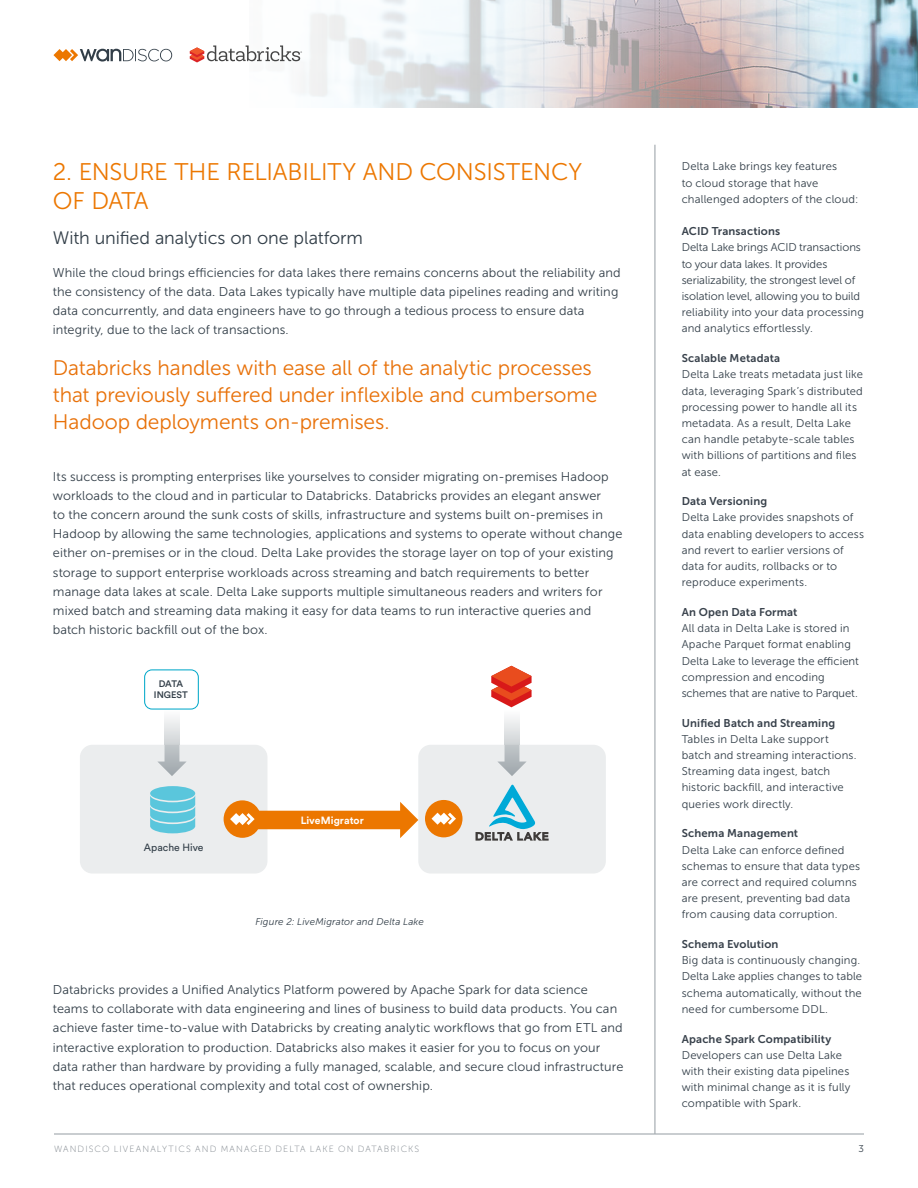
<style>
.page{position:relative;width:918px;height:1188px;background:#fff}
.page>*{position:absolute;margin:0;border:0;box-sizing:border-box;transform-origin:0 0}
.t1{font:24px/28.8px "Museo Sans 300";letter-spacing:-.01em;color:#ec7700}
.t2{font:21px/27px "Museo Sans 300";letter-spacing:-.005em;color:#e87109}
.t3{font:18px "Museo Sans 300";letter-spacing:-.005em;color:#323e48}
.t4{font:12.75px/19.2px "Museo Sans 300";letter-spacing:.01em;color:#323e48}
.t5{font:11.25px/16.2px "Museo Sans 300";letter-spacing:.015em;color:#323e48}
.t6{font:11.25px/16.2px "Museo Sans 300";letter-spacing:-.005em;color:#323e48}
.t7{font:11.25px "Museo Sans 700";letter-spacing:.015em;color:#38414b}
.t8{font:700 10.35px "Circular";letter-spacing:.005em;color:#fff}
.t9{font:10.35px "Circular";color:#323e48}
.t10{font:italic 9.75px "Museo Sans 300";letter-spacing:.02em;color:#323e48}
.t11{font:9.75px "Museo Sans 300";color:#323e48}
.t12{font:500 9.3px/11.2px "Circular";color:#323e48;text-align:center}
.t13{font:9px "Museo Sans 100";letter-spacing:.125em;color:#7a8188}
</style>
<div class="page">
<hr style="left:54px;top:1134px;width:810px;height:1px;background:#949ca2">
<img style="left:303px;top:0;width:615px;height:108px">
<svg style="left:53px;top:49px;width:119px;height:13px"></svg>
<svg style="left:190px;top:45px;width:112px;height:18px"></svg>
<hr style="left:655px;top:145px;width:1px;height:989px;background:#949ca2">
<div style="left:80px;top:745px;width:187px;height:129px;background:#ebedee;border-radius:12px"></div>
<div style="left:418px;top:745px;width:188px;height:129px;background:#ebedee;border-radius:12px"></div>
<svg style="left:150px;top:795px;width:45px;height:38px;background:#73ccdf"></svg>
<div style="left:150px;top:786px;width:45px;height:15px;background:#5ac6dc;border-radius:50%"></div>
<svg style="left:476px;top:784px;width:73px;height:57px"></svg>
<svg style="left:491px;top:666px;width:41px;height:41px"></svg>
<div style="left:224px;top:800px;width:37px;height:38px;background:#ec7700;border-radius:50%"></div>
<div style="left:425px;top:800px;width:38px;height:37px;background:#ec7700;border-radius:50%"></div>
<svg style="left:432px;top:813px;width:24px;height:12px"></svg>
<svg style="left:230px;top:802px;width:188px;height:36px"></svg>
<img style="left:497px;top:745px;width:30px;height:31px">
<img style="left:157px;top:745px;width:30px;height:31px">
<svg style="left:144px;top:669px;width:55px;height:41px"></svg>
<h1 class="t1" style="left:53px;top:158px;width:531px">2. ENSURE THE RELIABILITY AND CONSISTENCY<br>OF DATA</h1>
<h3 class="t3" style="left:53px;top:228px;width:312px">With unified analytics on one platform</h3>
<p class="t4" style="left:53px;top:263px;width:569px">While the cloud brings efficiencies for data lakes there remains concerns about the reliability and the consistency of the data. Data Lakes typically have multiple data pipelines reading and writing data concurrently, and data engineers have to go through a tedious process to ensure data integrity, due to the lack of transactions.</p>
<h2 class="t2" style="left:53px;top:354px;width:546px">Databricks handles with ease all of the analytic processes that previously suffered under inflexible and cumbersome<br>Hadoop deployments on-premises.</h2>
<p class="t4" style="left:53px;top:467px;width:571px">Its success is prompting enterprises like yourselves to consider migrating on-premises Hadoop workloads to the cloud and in particular to Databricks. Databricks provides an elegant answer<br>to the concern around the sunk costs of skills, infrastructure and systems built on-premises in Hadoop by allowing the same technologies, applications and systems to operate without change either on-premises or in the cloud. Delta Lake provides the storage layer on top of your existing storage to support enterprise workloads across streaming and batch requirements to better manage data lakes at scale. Delta Lake supports multiple simultaneous readers and writers for mixed batch and streaming data making it easy for data teams to run interactive queries and batch historic backfill out of the box.</p>
<p class="t12" style="left:154px;top:678px;width:35px">DATA<br>INGEST</p>
<p class="t9" style="left:144px;top:841px;width:61px">Apache Hive</p>
<p class="t8" style="left:301px;top:813px;width:65px">LiveMigrator</p>
<p class="t10" style="left:255px;top:917px;width:170px">Figure 2: LiveMigrator and Delta Lake</p>
<p class="t4" style="left:53px;top:980px;width:572px">Databricks provides a Unified Analytics Platform powered by Apache Spark for data science teams to collaborate with data engineering and lines of business to build data products. You can achieve faster time-to-value with Databricks by creating analytic workflows that go from ETL and interactive exploration to production. Databricks also makes it easier for you to focus on your data rather than hardware by providing a fully managed, scalable, and secure cloud infrastructure that reduces operational complexity and total cost of ownership.</p>
<p class="t5" style="left:682px;top:159px;width:178px">Delta Lake brings key features<br>to cloud storage that have challenged adopters of the cloud:</p>
<p class="t7" style="left:682px;top:225px;width:100px">ACID Transactions</p>
<p class="t6" style="left:682px;top:240px;width:184px">Delta Lake brings ACID transactions to your data lakes. It provides serializability, the strongest level of isolation level, allowing you to build reliability into your data processing and analytics effortlessly.</p>
<p class="t7" style="left:682px;top:352px;width:100px">Scalable Metadata</p>
<p class="t5" style="left:682px;top:366px;width:183px">Delta Lake treats metadata just like data, leveraging Spark’s distributed processing power to handle all its metadata. As a result, Delta Lake can handle petabyte-scale tables with billions of partitions and files at ease.</p>
<p class="t7" style="left:682px;top:495px;width:87px">Data Versioning</p>
<p class="t5" style="left:682px;top:510px;width:184px">Delta Lake provides snapshots of data enabling developers to access and revert to earlier versions of data for audits, rollbacks or to reproduce experiments.</p>
<p class="t7" style="left:682px;top:606px;width:117px">An Open Data Format</p>
<p class="t5" style="left:682px;top:620px;width:179px">All data in Delta Lake is stored in<br>Apache Parquet format enabling<br>Delta Lake to leverage the efficient compression and encoding schemes that are native to Parquet.</p>
<p class="t7" style="left:682px;top:716px;width:155px">Unified Batch and Streaming</p>
<p class="t5" style="left:682px;top:731px;width:176px">Tables in Delta Lake support batch and streaming interactions.<br>Streaming data ingest, batch historic backfill, and interactive queries work directly.</p>
<p class="t7" style="left:682px;top:827px;width:118px">Schema Management</p>
<p class="t5" style="left:682px;top:842px;width:180px">Delta Lake can enforce defined schemas to ensure that data types are correct and required columns are present, preventing bad data from causing data corruption.</p>
<p class="t7" style="left:682px;top:938px;width:98px">Schema Evolution</p>
<p class="t5" style="left:682px;top:952px;width:182px">Big data is continuously changing.<br>Delta Lake applies changes to table schema automatically, without the need for cumbersome DDL.</p>
<p class="t7" style="left:682px;top:1032px;width:151px">Apache Spark Compatibility</p>
<p class="t5" style="left:682px;top:1047px;width:170px">Developers can use Delta Lake with their existing data pipelines with minimal change as it is fully compatible with Spark.</p>
<p class="t13" style="left:54px;top:1144px;width:367px">WANDISCO LIVEANALYTICS AND MANAGED DELTA LAKE ON DATABRICKS</p>
<p class="t11" style="left:859px;top:1144px;width:7px">3</p>
</div>
